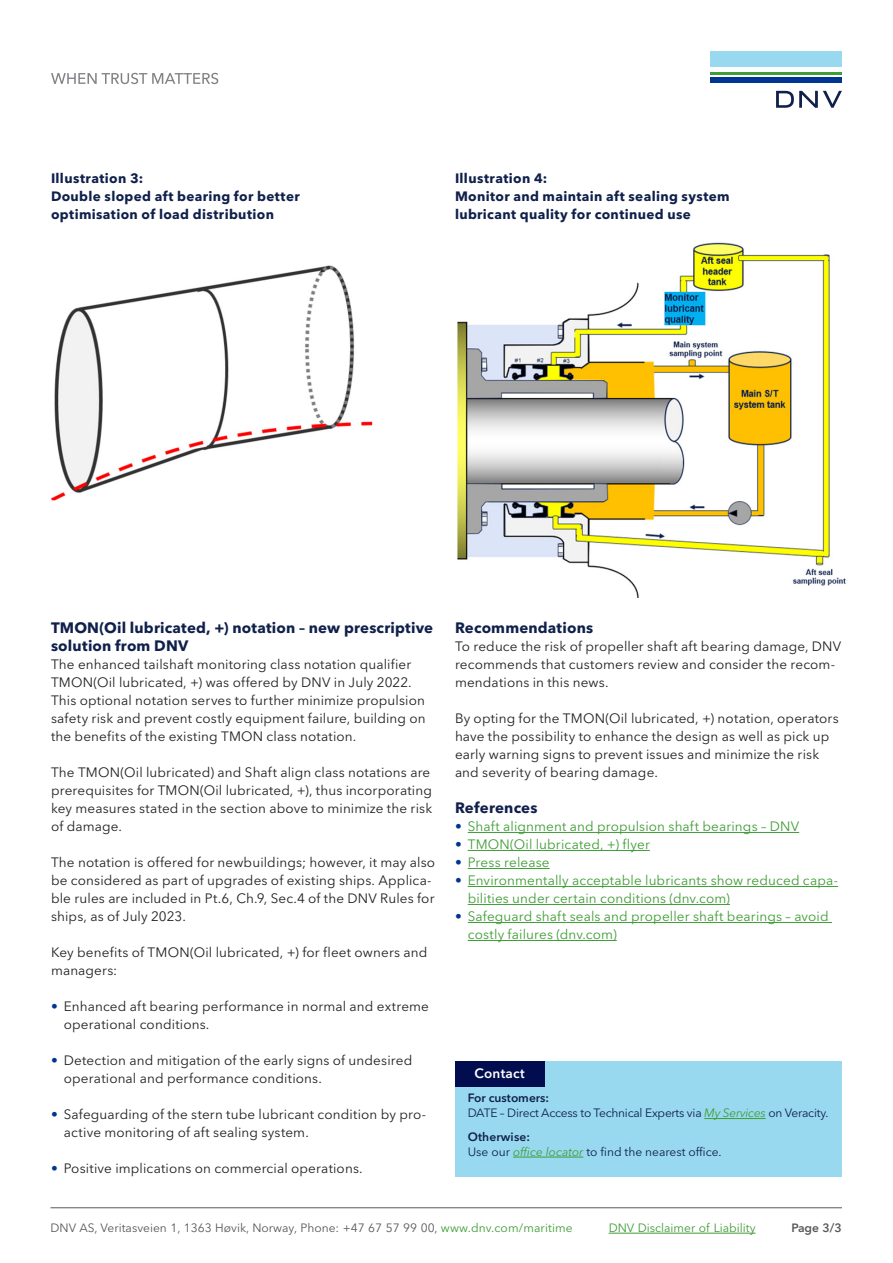
<style>
.page{position:relative;width:893px;height:1263px;background:#fff}
.page>*{position:absolute;margin:0;border:0;box-sizing:border-box;transform-origin:0 0}
._2__normal__DNV_GL_headline_text{font:700 15px/18px "Avenir Next LT Pro";letter-spacing:.01em;color:#0f204b}
.t1{font:600 15px "Avenir Next LT Pro";letter-spacing:-.01em;color:#fff}
.DNV_Body{font:13.5px/18px "Avenir Next LT Pro";letter-spacing:.01em;color:#231f20}
.t2{font:13.5px/18px "Avenir Next LT Pro";letter-spacing:.01em;color:#3f9c35}
._3__sub__DNV_GL_Subhead{font:700 13.5px/18px "Avenir Next LT Pro";letter-spacing:.025em;color:#0f204b}
.t3{font:600 13.5px "Avenir Next LT Pro";letter-spacing:.02em;color:#fff}
.DNV_GL_Flyer_address_line{font:12px "Avenir Next LT Pro";color:#57585a}
.t4{font:12px "Avenir Next LT Pro";letter-spacing:-.02em;color:#0f204b}
.t5{font:12px "Avenir Next LT Pro";color:#0f204b}
.DNV_GL_Flyer_address_line-2{font:12px "Avenir Next LT Pro";color:#3f9c35}
.t6{font:600 12px "Avenir Next LT Pro";color:#0f204b}
.DNV_GL_Flyer_address_line-3{font:600 12px "Avenir Next LT Pro";color:#57585a}
.s1{color:#003591}
.s2{font-style:italic;color:#3f9c35}
.s3{color:#3f9c35}
</style>
<div class="page">
<svg style="left:51px;top:73px;width:167px;height:11px"></svg>
<div style="left:710px;top:51px;width:132px;height:16px;background:#99d9f0"></div>
<hr style="left:710px;top:72px;width:132px;height:3px;background:#409c36">
<div style="left:710px;top:78px;width:132px;height:5px;background:#003591"></div>
<svg style="left:776px;top:91px;width:66px;height:17px"></svg>
<hr style="left:609px;top:1233px;width:147px;height:1px;background:#3f9c35">
<hr style="left:50px;top:1207px;width:792px;height:1px;background:#57585a">
<hr style="left:468px;top:832px;width:331px;height:1px;background:#3f9c35">
<hr style="left:468px;top:850px;width:182px;height:1px;background:#3f9c35">
<hr style="left:468px;top:868px;width:82px;height:1px;background:#3f9c35">
<hr style="left:468px;top:886px;width:370px;height:1px;background:#3f9c35">
<hr style="left:468px;top:904px;width:262px;height:1px;background:#3f9c35">
<hr style="left:468px;top:922px;width:364px;height:1px;background:#3f9c35">
<hr style="left:468px;top:940px;width:149px;height:1px;background:#3f9c35">
<img style="left:50px;top:265px;width:323px;height:236px">
<img style="left:457px;top:242px;width:389px;height:355px">
<div style="left:455px;top:1061px;width:387px;height:116px;background:#99d9f0"></div>
<hr style="left:704px;top:1118px;width:62px;height:1px;background:#3f9c35">
<hr style="left:513px;top:1157px;width:70px;height:1px;background:#3f9c35">
<div style="left:455px;top:1061px;width:89px;height:26px;background:#010d4f"></div>
<p class="_3__sub__DNV_GL_Subhead" style="left:51px;top:169px;width:250px">Illustration 3:<br>Double sloped aft bearing for better optimisation of load distribution</p>
<p class="_3__sub__DNV_GL_Subhead" style="left:455px;top:169px;width:276px">Illustration 4:<br>Monitor and maintain aft sealing system lubricant quality for continued use</p>
<p class="_2__normal__DNV_GL_headline_text" style="left:51px;top:619px;width:384px">TMON(Oil lubricated, +) notation – new prescriptive solution from DNV</p>
<p class="DNV_Body" style="left:51px;top:655px;width:376px">The enhanced tailshaft monitoring class notation qualifier TMON(Oil lubricated, +) was offered by DNV in July 2022.<br>This optional notation serves to further minimize propulsion safety risk and prevent costly equipment failure, building on the benefits of the existing TMON class notation.</p>
<p class="DNV_Body" style="left:51px;top:763px;width:383px">The TMON(Oil lubricated) and Shaft align class notations are prerequisites for TMON(Oil lubricated, +), thus incorporating key measures stated in the section above to minimize the risk of damage.</p>
<p class="DNV_Body" style="left:51px;top:853px;width:386px">The notation is offered for newbuildings; however, it may also be considered as part of upgrades of existing ships. Applica&shy;ble rules are included in Pt.6, Ch.9, Sec.4 of the DNV Rules for ships, as of July 2023.</p>
<p class="DNV_Body" style="left:51px;top:943px;width:378px">Key benefits of TMON(Oil lubricated, +) for fleet owners and managers:</p>
<p class="DNV_Body" style="left:64px;top:997px;width:367px;text-indent:-13px"><span class="s1">•</span> Enhanced aft bearing performance in normal and extreme operational conditions.</p>
<p class="DNV_Body" style="left:64px;top:1051px;width:350px;text-indent:-13px"><span class="s1">•</span> Detection and mitigation of the early signs of undesired operational and performance conditions.</p>
<p class="DNV_Body" style="left:64px;top:1105px;width:364px;text-indent:-13px"><span class="s1">•</span> Safeguarding of the stern tube lubricant condition by pro&shy;active monitoring of aft sealing system.</p>
<p class="DNV_Body" style="left:51px;top:1159px;width:313px"><span class="s1">•</span> Positive implications on commercial operations.</p>
<p class="_2__normal__DNV_GL_headline_text" style="left:455px;top:619px;width:140px">Recommendations</p>
<p class="DNV_Body" style="left:455px;top:637px;width:388px">To reduce the risk of propeller shaft aft bearing damage, DNV recommends that customers review and consider the recom&shy;mendations in this news.</p>
<p class="DNV_Body" style="left:455px;top:709px;width:385px">By opting for the TMON(Oil lubricated, +) notation, operators have the possibility to enhance the design as well as pick up early warning signs to prevent issues and minimize the risk and severity of bearing damage.</p>
<p class="_2__normal__DNV_GL_headline_text" style="left:455px;top:799px;width:84px">References</p>
<p class="t2" style="left:455px;top:817px;width:346px"><span class="s1">•</span> Shaft alignment and propulsion shaft bearings – DNV</p>
<p class="t2" style="left:455px;top:835px;width:196px"><span class="s1">•</span> TMON(Oil lubricated, +) flyer</p>
<p class="t2" style="left:455px;top:853px;width:96px"><span class="s1">•</span> Press release</p>
<p class="t2" style="left:468px;top:871px;width:372px;text-indent:-13px"><span class="s1">•</span> Environmentally acceptable lubricants show reduced capa&shy;bilities under certain conditions (dnv.com)</p>
<p class="t2" style="left:468px;top:907px;width:362px;text-indent:-13px"><span class="s1">•</span> Safeguard shaft seals and propeller shaft bearings – avoid costly failures (dnv.com)</p>
<p class="t3" style="left:475px;top:1065px;width:52px">Contact</p>
<p class="t1" style="left:468px;top:1069px;width:73px">CONTACT</p>
<p class="t6" style="left:468px;top:1091px;width:83px">For customers:</p>
<p class="t4" style="left:468px;top:1106px;width:362px">DATE – Direct Access to Technical Experts via <span class="s2">My Services</span> on Veracity.</p>
<p class="t6" style="left:468px;top:1129px;width:64px">Otherwise:</p>
<p class="t5" style="left:468px;top:1144px;width:255px">Use our <span class="s2">office locator</span> to find the nearest office.</p>
<p class="DNV_GL_Flyer_address_line" style="left:50px;top:1220px;width:524px">DNV AS, Veritasveien 1, 1363 Høvik, Norway, Phone: +47 67 57 99 00, <span class="s3">www.dnv.com/maritime</span></p>
<p class="DNV_GL_Flyer_address_line-2" style="left:609px;top:1220px;width:148px">DNV Disclaimer of Liability</p>
<p class="DNV_GL_Flyer_address_line-3" style="left:791px;top:1220px;width:52px">Page 3/3</p>
</div>
